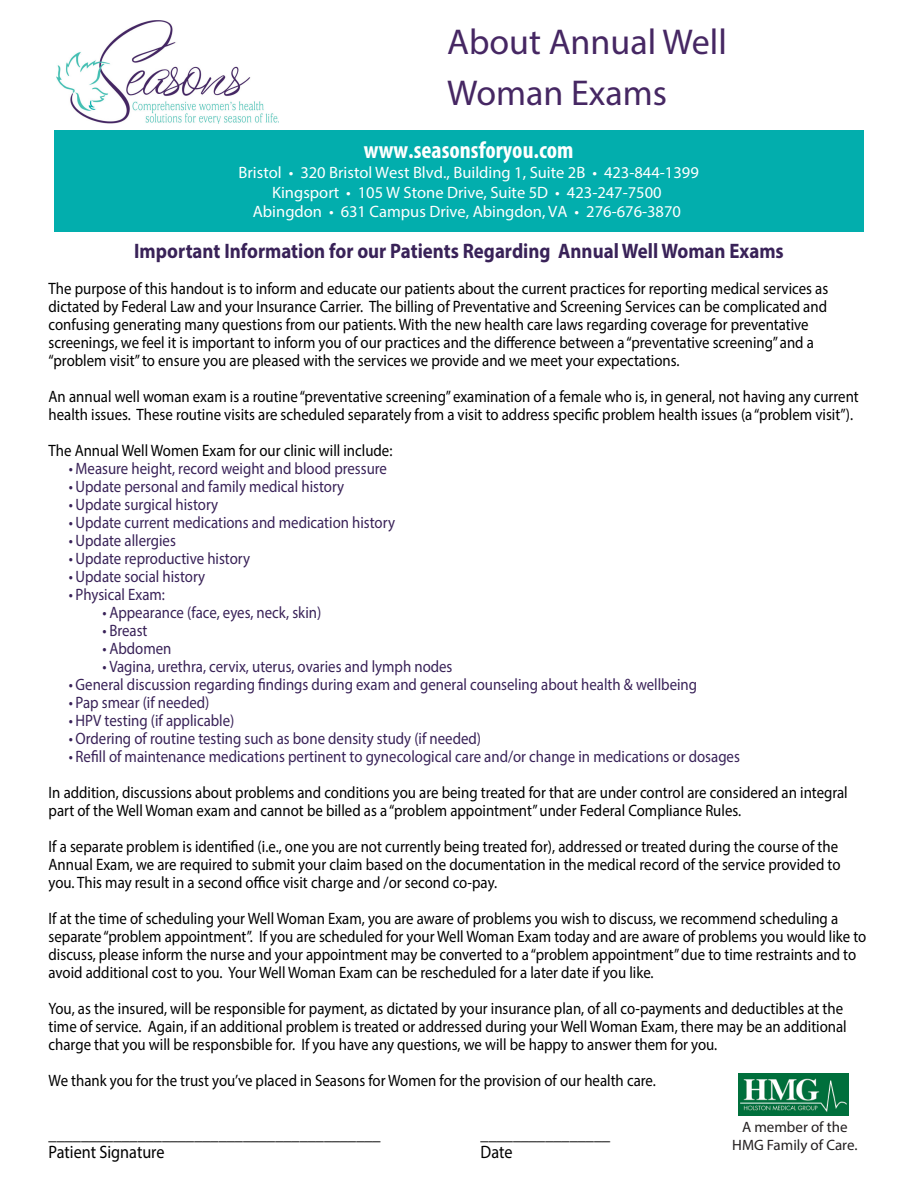
<style>
.page{position:relative;width:918px;height:1188px;background:#fff}
.page>*{position:absolute;margin:0;border:0;box-sizing:border-box;transform-origin:0 0}
.t1{font:36px/51px "Myriad Pro";color:#462763}
.t2{font:700 condensed 24px "Myriad Pro";color:#fff}
.t3{font:700 21px "Myriad Pro";color:#392258;scale:.9 1}
.t4{font:18px "Myriad Pro";color:#000;scale:.9 1}
.t5{font:16.5px/18px "Myriad Pro";color:#000;scale:.9 1}
.t6{font:16.5px "Myriad Pro";color:#392258;scale:.9 1}
.t7{font:16.5px/19.5px "Myriad Pro";color:#fff;text-align:center}
.t8{font:15px "Myriad Pro";color:#231f20}
</style>
<div class="page">
<div style="left:54px;top:130px;width:810px;height:102px;background:#02aead"></div>
<img style="left:739px;top:1074px;width:110px;height:41px">
<img style="left:56px;top:21px;width:223px;height:103px">
<p class="t1" style="left:447px;top:16px;width:281px">About Annual Well<br>Woman Exams</p>
<p class="t2" style="left:364px;top:135px;width:211px">www.seasonsforyou.com</p>
<p class="t7" style="left:239px;top:163px;width:462px">Bristol • 320 Bristol West Blvd., Building 1, Suite 2B • 423-844-1399<br>Kingsport • 105 W Stone Drive, Suite 5D • 423-247-7500<br>Abingdon • 631 Campus Drive, Abingdon, VA • 276-676-3870</p>
<p class="t3" style="left:134px;top:237px;width:723px">Important Information for our Patients Regarding Annual Well Woman Exams</p>
<p class="t5" style="left:49px;top:279px;width:868px">The purpose of this handout is to inform and educate our patients about the current practices for reporting medical services as dictated by Federal Law and your Insurance Carrier. The billing of Preventative and Screening Services can be complicated and confusing generating many questions from our patients. With the new health care laws regarding coverage for preventative screenings, we feel it is important to inform you of our practices and the difference between a “preventative screening” and a “problem visit” to ensure you are pleased with the services we provide and we meet your expectations.</p>
<p class="t5" style="left:49px;top:387px;width:902px">An annual well woman exam is a routine “preventative screening” examination of a female who is, in general, not having any current health issues. These routine visits are scheduled separately from a visit to address specific problem health issues (a “problem visit”).</p>
<p class="t5" style="left:49px;top:441px;width:384px">The Annual Well Women Exam for our clinic will include:</p>
<p class="t6" style="left:69px;top:458px;width:355px">• Measure height, record weight and blood pressure</p>
<p class="t6" style="left:69px;top:476px;width:307px">• Update personal and family medical history</p>
<p class="t6" style="left:69px;top:494px;width:168px">• Update surgical history</p>
<p class="t6" style="left:69px;top:512px;width:364px">• Update current medications and medication history</p>
<p class="t6" style="left:69px;top:530px;width:120px">• Update allergies</p>
<p class="t6" style="left:69px;top:548px;width:203px">• Update reproductive history</p>
<p class="t6" style="left:69px;top:566px;width:153px">• Update social history</p>
<p class="t6" style="left:69px;top:584px;width:108px">• Physical Exam:</p>
<p class="t6" style="left:103px;top:602px;width:245px">• Appearance (face, eyes, neck, skin)</p>
<p class="t6" style="left:103px;top:620px;width:51px">• Breast</p>
<p class="t6" style="left:103px;top:638px;width:78px">• Abdomen</p>
<p class="t6" style="left:103px;top:656px;width:390px">• Vagina, urethra, cervix, uterus, ovaries and lymph nodes</p>
<p class="t6" style="left:69px;top:674px;width:700px">• General discussion regarding findings during exam and general counseling about health &amp; wellbeing</p>
<p class="t6" style="left:69px;top:692px;width:158px">• Pap smear (if needed)</p>
<p class="t6" style="left:69px;top:710px;width:186px">• HPV testing (if applicable)</p>
<p class="t6" style="left:69px;top:728px;width:460px">• Ordering of routine testing such as bone density study (if needed)</p>
<p class="t6" style="left:69px;top:746px;width:747px">• Refill of maintenance medications pertinent to gynecological care and/or change in medications or dosages</p>
<p class="t5" style="left:49px;top:783px;width:889px">In addition, discussions about problems and conditions you are being treated for that are under control are considered an integral part of the Well Woman exam and cannot be billed as a “problem appointment” under Federal Compliance Rules.</p>
<p class="t5" style="left:49px;top:837px;width:881px">If a separate problem is identified (i.e., one you are not currently being treated for), addressed or treated during the course of the<br>Annual Exam, we are required to submit your claim based on the documentation in the medical record of the service provided to you. This may result in a second office visit charge and /or second co-pay.</p>
<p class="t5" style="left:49px;top:909px;width:910px">If at the time of scheduling your Well Woman Exam, you are aware of problems you wish to discuss, we recommend scheduling a separate “problem appointment”. If you are scheduled for your Well Woman Exam today and are aware of problems you would like to discuss, please inform the nurse and your appointment may be converted to a “problem appointment” due to time restraints and to avoid additional cost to you. Your Well Woman Exam can be rescheduled for a later date if you like.</p>
<p class="t5" style="left:49px;top:999px;width:888px">You, as the insured, will be responsible for payment, as dictated by your insurance plan, of all co-payments and deductibles at the time of service. Again, if an additional problem is treated or addressed during your Well Woman Exam, there may be an additional charge that you will be responsbible for. If you have any questions, we will be happy to answer them for you.</p>
<p class="t5" style="left:49px;top:1071px;width:676px">We thank you for the trust you’ve placed in Seasons for Women for the provision of our health care.</p>
<p class="t4" style="left:49px;top:1123px;width:370px">_________________________________________</p>
<p class="t4" style="left:481px;top:1123px;width:145px">________________</p>
<p class="t4" style="left:49px;top:1141px;width:130px">Patient Signature</p>
<p class="t4" style="left:481px;top:1141px;width:37px">Date</p>
<p class="t8" style="left:742px;top:1118px;width:107px">A member of the</p>
<p class="t8" style="left:732px;top:1136px;width:127px">HMG Family of Care.</p>
</div>
